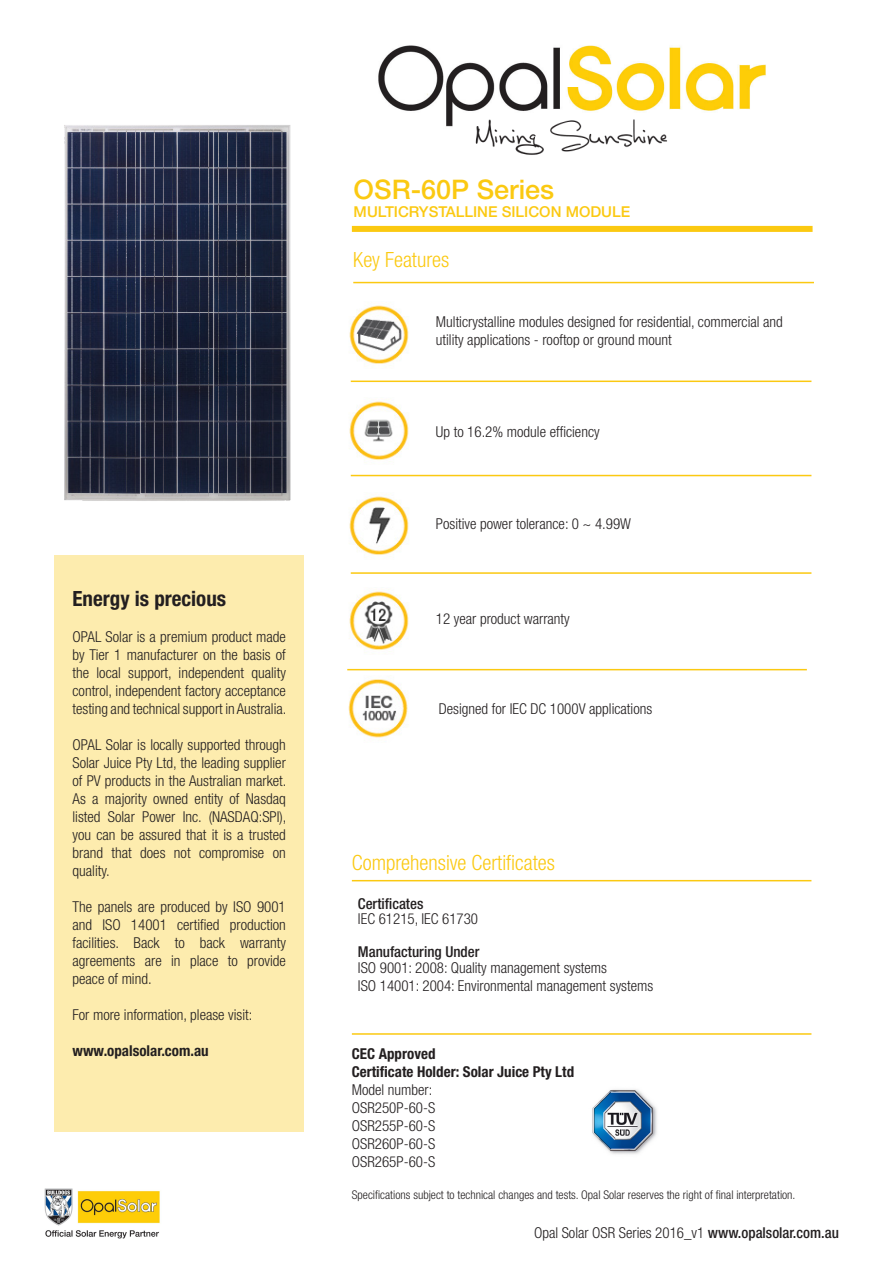
<style>
.page{position:relative;width:893px;height:1263px;background:#fff}
.page>*{position:absolute;margin:0;border:0;box-sizing:border-box;transform-origin:0 0}
.t1{font:500 27px "Helvetica Neue LT Std";color:#fbc911}
.t2{font:300 condensed 21px "Helvetica Neue LT Std";color:#fbc911}
.t3{font:700 condensed 21px "Helvetica Neue LT Std";color:#231f20}
.Paragraph_Style_2{font:300 condensed 15px/18px "Helvetica Neue LT Std";color:#231f20;text-align:justify}
.t4{font:700 condensed 15px "Helvetica Neue LT Std";color:#231f20}
.t5{font:500 condensed 15px "Helvetica Neue LT Std";color:#231f20}
.t6{font:500 15px "Helvetica Neue LT Std";color:#fbc911}
.t7{font:300 condensed 12px "Helvetica Neue LT Std";color:#231f20}
.s1{font-weight:500}
</style>
<div class="page">
<img style="left:64px;top:125px;width:227px;height:376px">
<img style="left:378px;top:45px;width:388px;height:82px">
<img style="left:466px;top:115px;width:208px;height:40px">
<hr style="left:352px;top:880px;width:459px;height:1px;background:#fbc911">
<hr style="left:347px;top:669px;width:460px;height:1px;background:#fbc911">
<hr style="left:353px;top:282px;width:461px;height:1px;background:#fbc911">
<img style="left:349px;top:305px;width:60px;height:61px">
<hr style="left:351px;top:381px;width:460px;height:1px;background:#fbc911">
<img style="left:348px;top:675px;width:60px;height:63px">
<div style="left:352px;top:226px;width:461px;height:6px;background:#fbc911"></div>
<hr style="left:351px;top:475px;width:460px;height:1px;background:#fbc911">
<hr style="left:351px;top:572px;width:460px;height:2px;background:#fbc911">
<img style="left:592px;top:1089px;width:65px;height:65px">
<div style="left:55px;top:555px;width:249px;height:576px;background:#fdecae"></div>
<hr style="left:352px;top:1033px;width:459px;height:2px;background:#fbc911">
<img style="left:349px;top:399px;width:60px;height:63px">
<img style="left:349px;top:494px;width:60px;height:63px">
<img style="left:349px;top:589px;width:60px;height:63px">
<img style="left:44px;top:1188px;width:116px;height:51px">
<p class="t3" style="left:73px;top:585px;width:155px">Energy is precious</p>
<p class="Paragraph_Style_2" style="left:73px;top:627px;width:215px">OPAL Solar is a premium product made by Tier 1 manufacturer on the basis of the local support, independent quality control, independent factory acceptance testing and technical support in Australia.</p>
<p class="Paragraph_Style_2" style="left:73px;top:735px;width:215px">OPAL Solar is locally supported through Solar Juice Pty Ltd, the leading supplier of PV products in the Australian market.<br>As a majority owned entity of Nasdaq listed Solar Power Inc. (NASDAQ:SPI), you can be assured that it is a trusted brand that does not compromise on quality.</p>
<p class="Paragraph_Style_2" style="left:73px;top:897px;width:215px">The panels are produced by ISO 9001 and ISO 14001 certified production facilities. Back to back warranty agreements are in place to provide peace of mind.</p>
<p class="Paragraph_Style_2" style="left:73px;top:1005px;width:181px">For more information, please visit:</p>
<p class="t4" style="left:73px;top:1041px;width:138px">www.opalsolar.com.au</p>
<p class="t1" style="left:354px;top:173px;width:202px">OSR-60P Series</p>
<p class="t6" style="left:354px;top:202px;width:278px">MULTICRYSTALLINE SILICON MODULE</p>
<p class="t2" style="left:353px;top:247px;width:98px">Key Features</p>
<p class="Paragraph_Style_2" style="left:436px;top:313px;width:348px">Multicrystalline modules designed for residential, commercial and</p>
<p class="Paragraph_Style_2" style="left:436px;top:331px;width:237px">utility applications - rooftop or ground mount</p>
<p class="Paragraph_Style_2" style="left:436px;top:423px;width:165px">Up to 16.2% module efficiency</p>
<p class="Paragraph_Style_2" style="left:436px;top:515px;width:197px">Positive power tolerance: 0 ~ 4.99W</p>
<p class="Paragraph_Style_2" style="left:436px;top:610px;width:135px">12 year product warranty</p>
<p class="Paragraph_Style_2" style="left:439px;top:700px;width:215px">Designed for IEC DC 1000V applications</p>
<p class="t2" style="left:352px;top:850px;width:204px">Comprehensive Certificates</p>
<p class="t5" style="left:358px;top:895px;width:67px">Certificates</p>
<p class="t5" style="left:358px;top:942px;width:123px">Manufacturing Under</p>
<p class="Paragraph_Style_2" style="left:358px;top:910px;width:122px">IEC 61215, IEC 61730</p>
<p class="Paragraph_Style_2" style="left:358px;top:959px;width:251px">ISO 9001: 2008: Quality management systems</p>
<p class="Paragraph_Style_2" style="left:358px;top:977px;width:297px">ISO 14001: 2004: Environmental management systems</p>
<p class="t4" style="left:352px;top:1045px;width:85px">CEC Approved</p>
<p class="t4" style="left:352px;top:1063px;width:224px">Certificate Holder: Solar Juice Pty Ltd</p>
<p class="Paragraph_Style_2" style="left:352px;top:1080px;width:82px">Model number:</p>
<p class="Paragraph_Style_2" style="left:352px;top:1098px;width:85px">OSR250P-60-S</p>
<p class="Paragraph_Style_2" style="left:352px;top:1116px;width:85px">OSR255P-60-S</p>
<p class="Paragraph_Style_2" style="left:352px;top:1134px;width:85px">OSR260P-60-S</p>
<p class="Paragraph_Style_2" style="left:352px;top:1152px;width:85px">OSR265P-60-S</p>
<p class="t7" style="left:352px;top:1187px;width:445px">Specifications subject to technical changes and tests. Opal Solar reserves the right of final interpretation.</p>
<p class="Paragraph_Style_2" style="left:534px;top:1223px;width:306px">Opal Solar OSR Series 2016_v1 <span class="s1">www.opalsolar.com.au</span></p>
</div>
